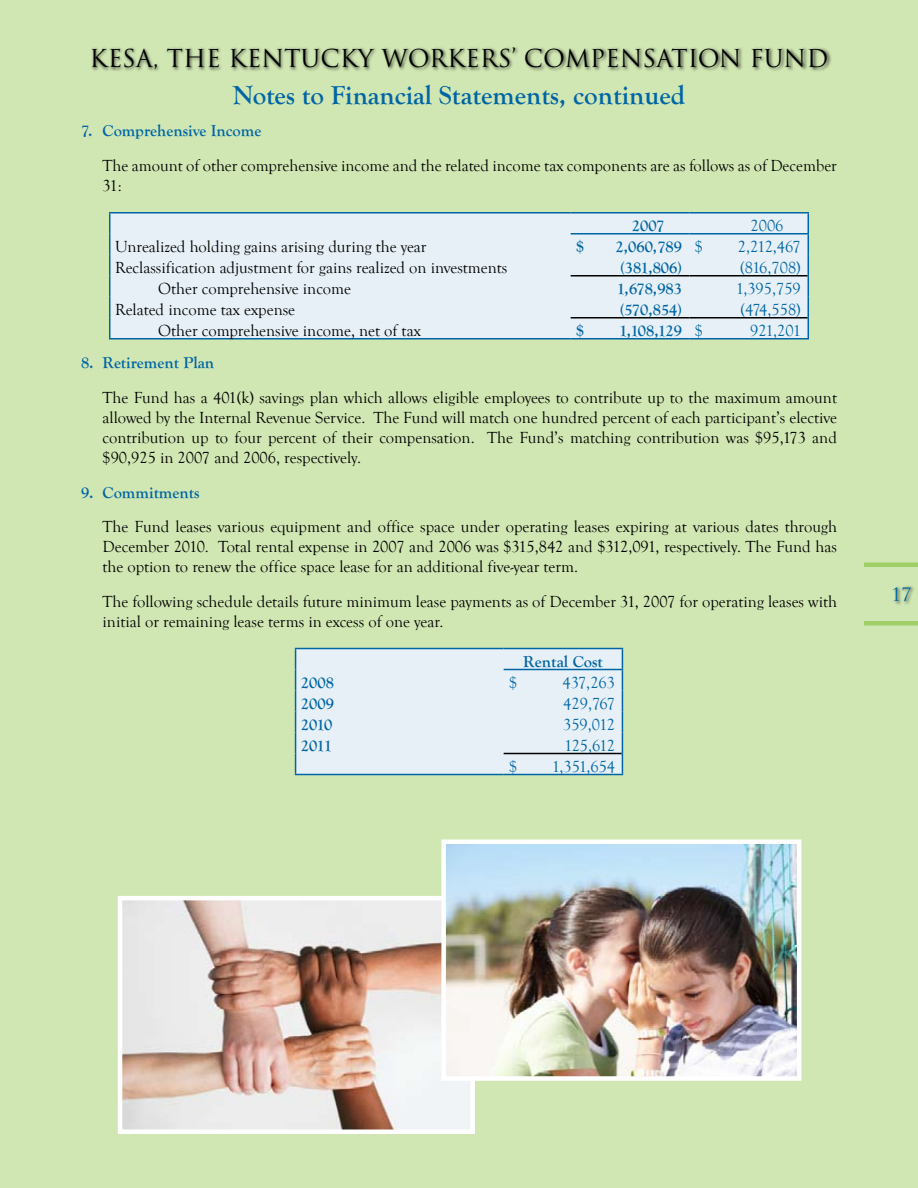
<style>
.page{position:relative;width:918px;height:1188px;background:#d0e7b3}
.page>*{position:absolute;margin:0;border:0;box-sizing:border-box;transform-origin:0 0}
.t1{font:700 27px "Goudy Old Style T";color:#0065a4}
.t2{font:24px "Trajan Pro";color:#000}
.t3{font:18px "Trajan Pro";color:#0065a4}
.t4{font:16.5px/19.8px "Goudy Old Style T";color:#000}
.t5{font:700 16.5px "Goudy Old Style T";color:#0065a4}
.t6{font:16.5px "Goudy Old Style T";color:#0065a4}
.s1{font-weight:400}
</style>
<div class="page">
<div style="left:91px;top:46px;width:741px;height:27px;background:#000;opacity:.75"></div>
<div style="left:892px;top:585px;width:24px;height:21px;background:#000;opacity:.75"></div>
<div style="left:864px;top:562px;width:54px;height:5px;background:#a0ce67"></div>
<div style="left:864px;top:621px;width:54px;height:5px;background:#a0ce67"></div>
<div style="left:110px;top:214px;width:698px;height:124px;background:#e6f0f6"></div>
<hr style="left:109px;top:212px;width:462px;height:2px;background:#0065a4">
<hr style="left:571px;top:212px;width:118px;height:2px;background:#0065a4">
<hr style="left:689px;top:212px;width:120px;height:2px;background:#0065a4">
<svg style="left:109px;top:214px;width:1px;height:124px"></svg>
<svg style="left:808px;top:214px;width:1px;height:124px"></svg>
<hr style="left:109px;top:338px;width:462px;height:2px;background:#0065a4">
<hr style="left:571px;top:338px;width:118px;height:2px;background:#0065a4">
<hr style="left:689px;top:338px;width:120px;height:2px;background:#0065a4">
<hr style="left:571px;top:275px;width:118px;height:2px;background:#000">
<hr style="left:689px;top:275px;width:119px;height:2px;background:#000">
<hr style="left:571px;top:233px;width:118px;height:2px;background:#0065a4">
<hr style="left:689px;top:233px;width:120px;height:2px;background:#0065a4">
<hr style="left:571px;top:317px;width:118px;height:2px;background:#000">
<hr style="left:689px;top:317px;width:119px;height:2px;background:#000">
<hr style="left:295px;top:648px;width:209px;height:1px;background:#0065a4">
<hr style="left:504px;top:648px;width:119px;height:1px;background:#0065a4">
<div style="left:295px;top:649px;width:328px;height:125px;background:#e6f0f6"></div>
<hr style="left:295px;top:774px;width:209px;height:1px;background:#0065a4">
<hr style="left:504px;top:774px;width:119px;height:1px;background:#0065a4">
<hr style="left:504px;top:669px;width:119px;height:1px;background:#0065a4">
<hr style="left:504px;top:753px;width:118px;height:1px;background:#000">
<img style="left:123px;top:901px;width:347px;height:228px">
<div style="left:118px;top:896px;width:357px;height:238px;border:4px solid #fff"></div>
<img style="left:446px;top:844px;width:350px;height:232px">
<div style="left:441px;top:839px;width:360px;height:242px;border:4px solid #fff"></div>
<h2 class="t2" style="left:90px;top:43px;width:740px">KESA, THE KENTUCKY WORKERS’ COMPENSATION FUND</h2>
<h1 class="t1" style="left:233px;top:80px;width:454px">Notes to Financial Statements, continued</h1>
<p class="t5" style="left:81px;top:122px;width:182px">7. Comprehensive Income</p>
<p class="t4" style="left:103px;top:156px;width:736px">The amount of other comprehensive income and the related income tax components are as follows as of December<br>31:</p>
<p class="t5" style="left:632px;top:216px;width:34px">2007</p>
<p class="t6" style="left:751px;top:216px;width:34px">2006</p>
<p class="t4" style="left:115px;top:237px;width:313px">Unrealized holding gains arising during the year</p>
<p class="t5" style="left:576px;top:237px;width:10px">$</p>
<p class="t5" style="left:616px;top:237px;width:89px">2,060,789 <span class="s1">$</span></p>
<p class="t6" style="left:738px;top:237px;width:65px">2,212,467</p>
<p class="t4" style="left:115px;top:258px;width:394px">Reclassification adjustment for gains realized on investments</p>
<p class="t5" style="left:620px;top:258px;width:63px">(381,806)</p>
<p class="t6" style="left:740px;top:258px;width:62px">(816,708)</p>
<p class="t4" style="left:158px;top:279px;width:194px">Other comprehensive income</p>
<p class="t5" style="left:617px;top:279px;width:67px">1,678,983</p>
<p class="t6" style="left:736px;top:279px;width:67px">1,395,759</p>
<p class="t4" style="left:115px;top:300px;width:182px">Related income tax expense</p>
<p class="t5" style="left:620px;top:300px;width:64px">(570,854)</p>
<p class="t6" style="left:740px;top:300px;width:62px">(474,558)</p>
<p class="t4" style="left:158px;top:321px;width:264px">Other comprehensive income, net of tax</p>
<p class="t5" style="left:576px;top:321px;width:10px">$</p>
<p class="t5" style="left:619px;top:321px;width:85px">1,108,129 <span class="s1">$</span></p>
<p class="t6" style="left:750px;top:321px;width:52px">921,201</p>
<p class="t5" style="left:81px;top:354px;width:135px">8. Retirement Plan</p>
<p class="t4" style="left:103px;top:388px;width:736px;text-align:justify">The Fund has a 401(k) savings plan which allows eligible employees to contribute up to the maximum amount allowed by the Internal Revenue Service. The Fund will match one hundred percent of each participant’s elective contribution up to four percent of their compensation. The Fund’s matching contribution was $95,173 and $90,925 in 2007 and 2006, respectively.</p>
<p class="t5" style="left:81px;top:483px;width:120px">9. Commitments</p>
<p class="t4" style="left:103px;top:517px;width:736px;text-align:justify">The Fund leases various equipment and office space under operating leases expiring at various dates through December 2010. Total rental expense in 2007 and 2006 was $315,842 and $312,091, respectively. The Fund has the option to renew the office space lease for an additional five‑year term.</p>
<p class="t4" style="left:103px;top:592px;width:736px">The following schedule details future minimum lease payments as of December 31, 2007 for operating leases with initial or remaining lease terms in excess of one year.</p>
<p class="t5" style="left:523px;top:652px;width:81px">Rental Cost</p>
<p class="t5" style="left:301px;top:673px;width:34px">2008</p>
<p class="t6" style="left:509px;top:673px;width:10px">$</p>
<p class="t6" style="left:562px;top:673px;width:54px">437,263</p>
<p class="t5" style="left:301px;top:694px;width:34px">2009</p>
<p class="t6" style="left:563px;top:694px;width:53px">429,767</p>
<p class="t5" style="left:301px;top:715px;width:33px">2010</p>
<p class="t6" style="left:563px;top:715px;width:53px">359,012</p>
<p class="t5" style="left:301px;top:736px;width:33px">2011</p>
<p class="t6" style="left:564px;top:736px;width:53px">125,612</p>
<p class="t6" style="left:509px;top:757px;width:10px">$</p>
<p class="t6" style="left:552px;top:757px;width:65px">1,351,654</p>
<p class="t3" style="left:891px;top:583px;width:22px">17</p>
</div>
